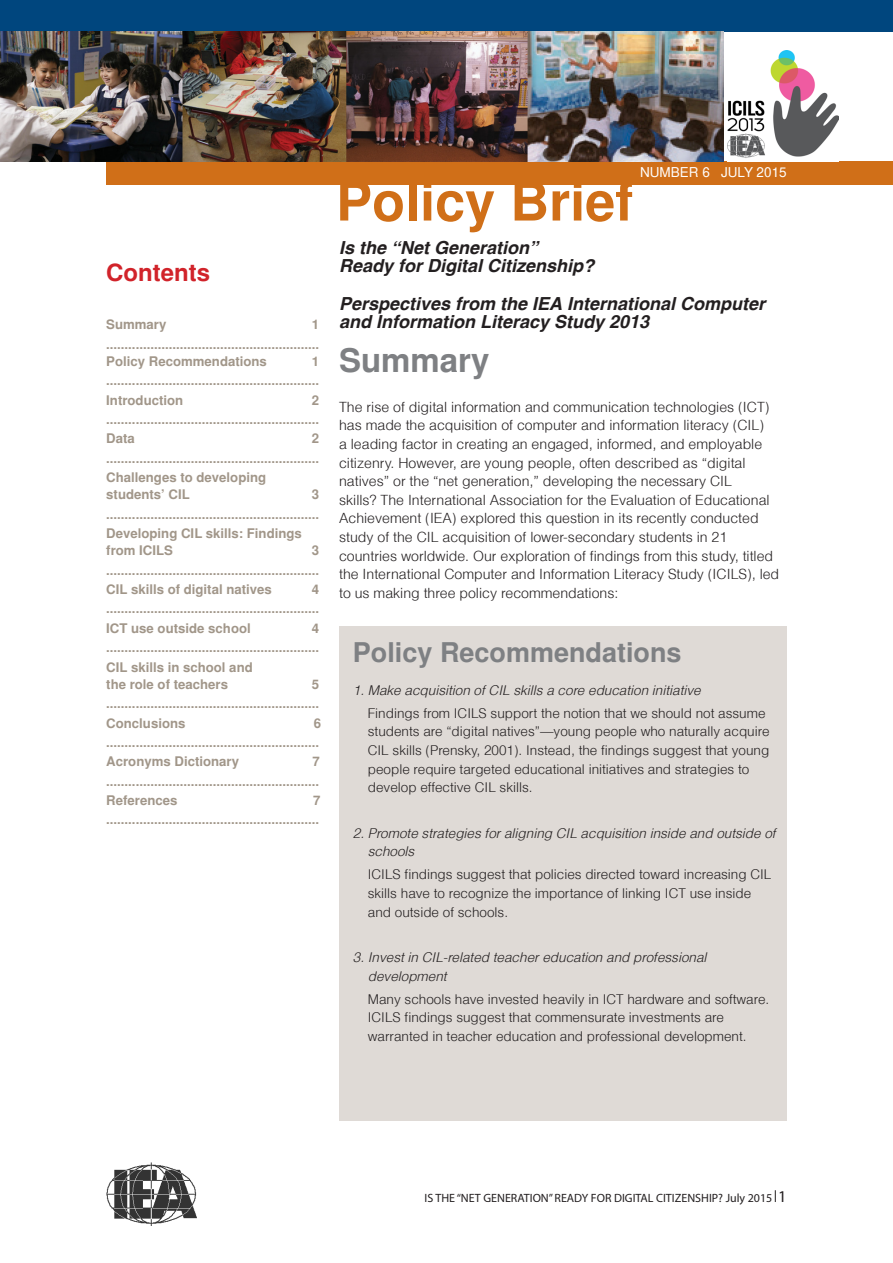
<style>
.page{position:relative;width:893px;height:1263px;background:#fff}
.page>*{position:absolute;margin:0;border:0;box-sizing:border-box;transform-origin:0 0}
.t1{font:700 54px "Helvetica";color:#d06f18}
.t2{font:700 33px "Helvetica";color:#7e8083}
.Head_2{font:700 27px "Helvetica";color:#7e8083}
.t3{font:700 24px "Helvetica";color:#d1232a}
.BT_1{font:italic 700 18px/18.6px "Helvetica";color:#231f20}
.t4{font:300 14.1px/18.6px "Helvetica";color:#231f20}
.List{font:300 13.5px/18.6px "Helvetica";color:#231f20}
.List-2{font:italic 300 13.5px/18.6px "Helvetica";color:#231f20}
.t5{font:13.5px "Helvetica";color:#fff}
.t6{font:700 13.2px/17.2px "Helvetica";color:#a19689}
.Text{font:12px "Myriad Pro";color:#231f20}
.s1{font-size:16.5px}
</style>
<div class="page">
<img style="left:106px;top:1162px;width:90px;height:64px">
<div style="left:0;top:0;width:893px;height:31px;background:#00467e"></div>
<div style="left:339px;top:626px;width:448px;height:494px;background:#dfdad6"></div>
<div style="left:106px;top:162px;width:787px;height:23px;background:#d06f18"></div>
<svg style="left:775px;top:1190px;width:1px;height:12px"></svg>
<img style="left:727px;top:50px;width:112px;height:108px">
<img style="left:0;top:31px;width:724px;height:130px">
<p class="t3" style="left:106px;top:258px;width:105px">Contents</p>
<p class="t6" style="left:106px;top:316px;width:62px">Summary</p>
<p class="t6" style="left:312px;top:316px;width:9px">1</p>
<p class="t6" style="left:106px;top:335px;width:214px">..........................................................<br>Policy Recommendations</p>
<p class="t6" style="left:312px;top:352px;width:9px">1</p>
<p class="t6" style="left:106px;top:372px;width:214px">..........................................................</p>
<p class="t6" style="left:106px;top:391px;width:78px">Introduction</p>
<p class="t6" style="left:312px;top:391px;width:9px">2</p>
<p class="t6" style="left:106px;top:410px;width:214px">..........................................................</p>
<p class="t6" style="left:106px;top:430px;width:30px">Data</p>
<p class="t6" style="left:312px;top:430px;width:9px">2</p>
<p class="t6" style="left:106px;top:449px;width:214px">..........................................................</p>
<p class="t6" style="left:106px;top:469px;width:161px">Challenges to developing students’ CIL</p>
<p class="t6" style="left:312px;top:486px;width:9px">3</p>
<p class="t6" style="left:106px;top:505px;width:214px">..........................................................</p>
<p class="t6" style="left:106px;top:525px;width:197px">Developing CIL skills: Findings from ICILS</p>
<p class="t6" style="left:312px;top:542px;width:9px">3</p>
<p class="t6" style="left:106px;top:561px;width:214px">..........................................................</p>
<p class="t6" style="left:106px;top:581px;width:167px">CIL skills of digital natives</p>
<p class="t6" style="left:312px;top:581px;width:9px">4</p>
<p class="t6" style="left:106px;top:600px;width:214px">..........................................................</p>
<p class="t6" style="left:106px;top:619px;width:146px">ICT use outside school</p>
<p class="t6" style="left:312px;top:619px;width:9px">4</p>
<p class="t6" style="left:106px;top:639px;width:214px">..........................................................</p>
<p class="t6" style="left:106px;top:658px;width:148px">CIL skills in school and the role of teachers</p>
<p class="t6" style="left:312px;top:675px;width:9px">5</p>
<p class="t6" style="left:106px;top:695px;width:214px">..........................................................</p>
<p class="t6" style="left:106px;top:714px;width:81px">Conclusions</p>
<p class="t6" style="left:314px;top:714px;width:9px">6</p>
<p class="t6" style="left:106px;top:733px;width:214px">..........................................................</p>
<p class="t6" style="left:106px;top:753px;width:134px">Acronyms Dictionary</p>
<p class="t6" style="left:312px;top:753px;width:9px">7</p>
<p class="t6" style="left:106px;top:772px;width:214px">..........................................................</p>
<p class="t6" style="left:106px;top:792px;width:73px">References</p>
<p class="t6" style="left:313px;top:792px;width:9px">7</p>
<p class="t6" style="left:106px;top:811px;width:214px">..........................................................</p>
<p class="t1" style="left:336px;top:170px;width:299px">Policy Brief</p>
<p class="t5" style="left:640px;top:164px;width:148px">NUMBER 6 JULY 2015</p>
<p class="BT_1" style="left:339px;top:238px;width:257px">Is the “Net Generation”<br>Ready for Digital Citizenship?</p>
<p class="BT_1" style="left:339px;top:294px;width:428px">Perspectives from the IEA International Computer and Information Literacy Study 2013</p>
<p class="t2" style="left:339px;top:341px;width:152px">Summary</p>
<p class="t4" style="left:339px;top:397px;width:442px">The rise of digital information and communication technologies (ICT) has made the acquisition of computer and information literacy (CIL)<br>a leading factor in creating an engaged, informed, and employable citizenry. However, are young people, often described as “digital natives” or the “net generation,” developing the necessary CIL<br>skills? The International Association for the Evaluation of Educational Achievement (IEA) explored this question in its recently conducted study of the CIL acquisition of lower-secondary students in 21 countries worldwide. Our exploration of findings from this study, titled the International Computer and Information Literacy Study (ICILS), led to us making three policy recommendations:</p>
<p class="Head_2" style="left:353px;top:637px;width:330px">Policy Recommendations</p>
<p class="List-2" style="left:353px;top:680px;width:349px">1. Make acquisition of CIL skills a core education initiative</p>
<p class="List" style="left:368px;top:703px;width:403px">Findings from ICILS support the notion that we should not assume students are “digital natives”—young people who naturally acquire CIL skills (Prensky, 2001). Instead, the findings suggest that young people require targeted educational initiatives and strategies to develop effective CIL skills.</p>
<p class="List-2" style="left:368px;top:823px;width:409px;text-indent:-15px">2. Promote strategies for aligning CIL acquisition inside and outside of schools</p>
<p class="List" style="left:368px;top:865px;width:405px">ICILS findings suggest that policies directed toward increasing CIL skills have to recognize the importance of linking ICT use inside and outside of schools.</p>
<p class="List-2" style="left:368px;top:948px;width:340px;text-indent:-15px">3. Invest in CIL-related teacher education and professional development</p>
<p class="List" style="left:368px;top:989px;width:403px">Many schools have invested heavily in ICT hardware and software.<br>ICILS findings suggest that commensurate investments are warranted in teacher education and professional development.</p>
<p class="Text" style="left:425px;top:1190px;width:364px">IS THE “NET GENERATION” READY FOR DIGITAL CITIZENSHIP? July 2015 <span class="s1">1</span></p>
<p class="Text" style="left:330px;top:1190px;width:411px">IS TEACHER EXPERIENCE ASSOCIAT D WITH MAHEMATICS ACHIEVEMENT? Januar</p>
</div>
